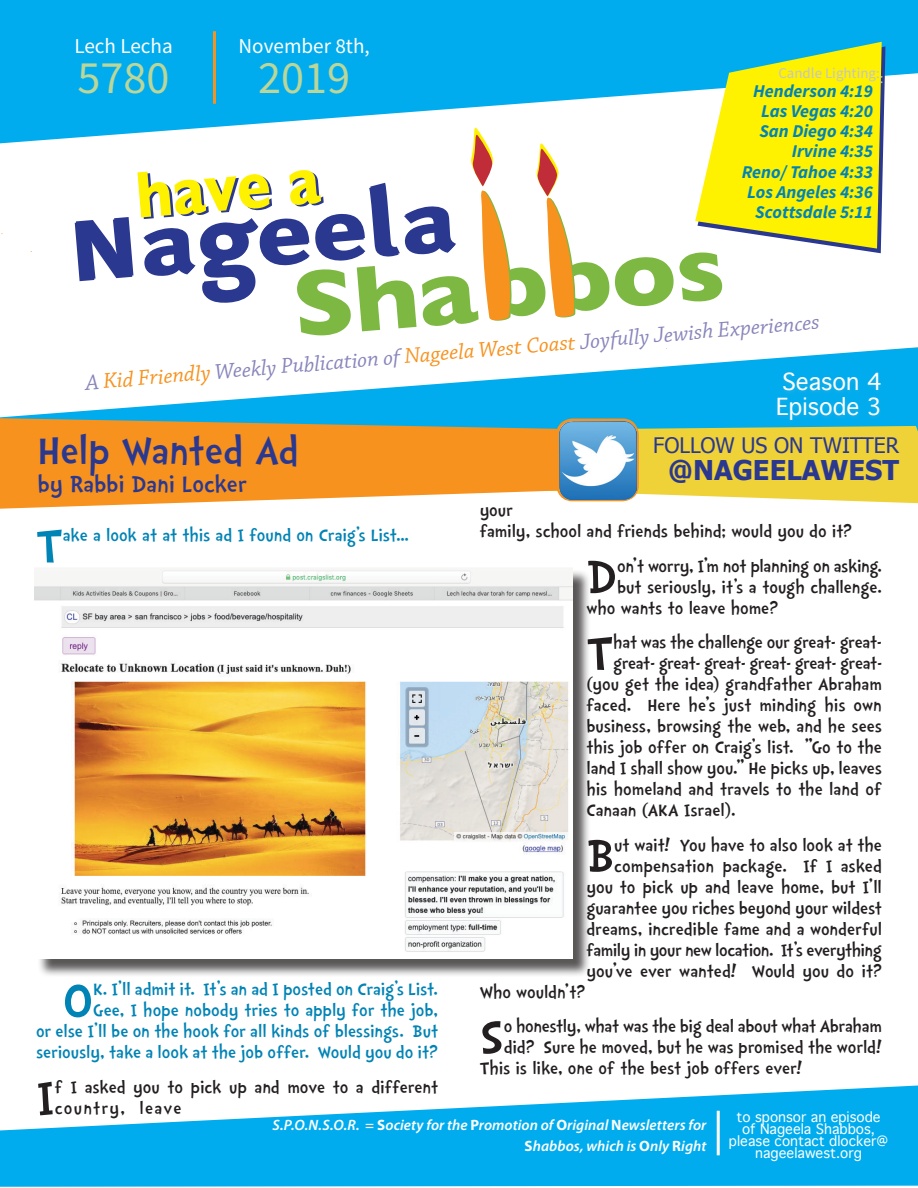
<style>
.page{position:relative;width:918px;height:1188px;background:#fff}
.page>*{position:absolute;margin:0;border:0;box-sizing:border-box;transform-origin:0 0}
.t1{font:700 66.75px "Gill Sans";color:#fff200;scale:.85 1}
.MainText{font:300 57.6px "Doctor Soos";color:#231f20}
.MainText-2{font:300 57.6px "Doctor Soos";color:#0083b5}
.MainText-3{font:300 48px "Doctor Soos";letter-spacing:-.01em;color:#2a3890}
.cover_month{font:46.35px "Source Sans Pro";color:#bcd699}
.MainText-4{font:300 28.5px "Doctor Soos";letter-spacing:-.01em;color:#2a3890}
.t2{font:700 27.15px "Tahoma";color:#2a3890}
.cover_slogan{font:italic 22.5px "Chaparral Pro";color:#8885bb}
.cover_footer-figure{font:22.5px "Geneva";color:#fff}
.t3{font:21.3px "Tahoma";color:#2a3890}
.cover_month-2{font:21.15px "Source Sans Pro";color:#fff}
.MainText-5{font:300 21px/21px "Doctor Soos";letter-spacing:-.005em;color:#231f20}
.MainText-6{font:300 21px/21px "Doctor Soos";letter-spacing:-.005em;color:#0083b5;text-align:right}
.cover_toc{font:italic 700 18px "Source Sans Pro";color:#0083b5}
.cover_footer-text{font:italic 600 15px/21px "Myriad Pro";letter-spacing:.005em;color:#fff;text-align:right}
.cover_toc-2{font:14.85px "Source Sans Pro";color:#c3c5c7}
.cover_footer-text-2{font:13.5px/12px "Geneva";color:#fff;text-align:center}
.s1{color:#f7921e}
.s2{font-weight:700;font-style:normal}
</style>
<div class="page">
<div style="left:0;top:417px;width:918px;height:9px;background:#00acee"></div>
<div style="left:0;top:0;width:918px;height:73px;background:#00acee"></div>
<svg style="left:0;top:73px;width:918px;height:343px"></svg>
<svg style="left:75px;top:217px;width:58px;height:64px"></svg>
<svg style="left:143px;top:42px;width:742px;height:293px"></svg>
<hr style="left:213px;top:31px;width:3px;height:73px;background:#f7921e">
<div style="left:774px;top:372px;width:109px;height:53px;background:#47b3da;opacity:.4"></div>
<svg style="left:0;top:1086px;width:918px;height:101px;fill:#00acee"></svg>
<svg style="left:569px;top:426px;width:349px;height:77px;background:#ebd448"></svg>
<div style="left:556px;top:419px;width:83px;height:82px;border:3px solid #f7921e;border-radius:15px"></div>
<svg style="left:0;top:418px;width:567px;height:91px;background:#e89e42"></svg>
<img style="left:559px;top:422px;width:78px;height:77px">
<hr style="left:717px;top:1111px;width:3px;height:44px;background:#fff">
<div style="left:37px;top:569px;width:554px;height:408px;background:#231f20;opacity:.75"></div>
<img style="left:35px;top:568px;width:538px;height:390px">
<p class="cover_month-2" style="left:74px;top:32px;width:100px">Lech Lecha</p>
<p class="cover_month" style="left:78px;top:49px;width:94px">5780</p>
<p class="cover_toc-2" style="left:778px;top:63px;width:103px">Candle Lighting:</p>
<p class="cover_month-2" style="left:239px;top:32px;width:133px">November 8th,</p>
<p class="cover_month" style="left:258px;top:49px;width:94px">2019</p>
<p class="cover_toc-2" style="left:782px;top:68px;width:103px">Candle Lighting:</p>
<p class="cover_toc" style="left:753px;top:79px;width:121px">Henderson 4:19</p>
<p class="cover_toc" style="left:761px;top:99px;width:113px">Las Vegas 4:20</p>
<p class="cover_toc" style="left:759px;top:119px;width:115px">San Diego 4:34</p>
<p class="cover_toc" style="left:792px;top:139px;width:83px">Irvine 4:35</p>
<p class="cover_toc" style="left:742px;top:159px;width:133px">Reno/ Tahoe 4:33</p>
<p class="cover_toc" style="left:747px;top:180px;width:127px">Los Angeles 4:36</p>
<p class="cover_toc" style="left:755px;top:200px;width:119px">Scottsdale 5:11</p>
<h1 class="t1" style="left:131px;top:143px;width:218px;rotate:-5deg">have a</h1>
<p class="cover_slogan" style="left:85px;top:372px;width:738px;rotate:-5deg">A <span class="s1">Kid Friendly</span> Weekly Publication of <span class="s1">Nageela West Coast</span> Joyfully Jewish Experiences</p>
<p class="cover_footer-figure" style="left:782px;top:369px;width:101px">Season 4</p>
<p class="cover_footer-figure" style="left:776px;top:394px;width:107px">Episode 3</p>
<p class="MainText-3" style="left:38px;top:426px;width:263px">Help Wanted Ad</p>
<p class="MainText-4" style="left:38px;top:470px;width:211px">by Rabbi Dani Locker</p>
<p class="t3" style="left:653px;top:431px;width:247px">FOLLOW US ON TWITTER</p>
<p class="t2" style="left:668px;top:451px;width:233px">@NAGEELAWEST</p>
<p class="MainText-5" style="left:480px;top:501px;width:374px">your<br>family, school and friends behind; would you do it?</p>
<p class="MainText" style="left:586px;top:548px;width:32px">D</p>
<p class="MainText-5" style="left:617px;top:556px;width:266px">on't worry, I'm not planning on asking.</p>
<p class="MainText-2" style="left:36px;top:517px;width:28px">T</p>
<p class="MainText-6" style="left:63px;top:525px;width:347px">ake a look at at this ad I found on Craig’s List…</p>
<p class="MainText-5" style="left:617px;top:577px;width:266px">but seriously, it’s a tough challenge.</p>
<p class="MainText-5" style="left:586px;top:598px;width:193px">who wants to leave home?</p>
<p class="MainText" style="left:586px;top:624px;width:28px">T</p>
<p class="MainText-5" style="left:613px;top:633px;width:270px">hat was the challenge our great- great-</p>
<p class="MainText-5" style="left:613px;top:654px;width:270px">great- great- great- great- great- great-</p>
<p class="MainText-5" style="left:586px;top:675px;width:297px">(you get the idea) grandfather Abraham</p>
<p class="MainText-5" style="left:586px;top:696px;width:297px">faced. Here he's just minding his own</p>
<p class="MainText-5" style="left:586px;top:717px;width:297px">business, browsing the web, and he sees</p>
<p class="MainText-5" style="left:586px;top:738px;width:297px">this job offer on Craig’s list. "Go to the</p>
<p class="MainText-5" style="left:586px;top:759px;width:297px">land I shall show you." He picks up, leaves</p>
<p class="MainText-5" style="left:586px;top:780px;width:297px">his homeland and travels to the land of</p>
<p class="MainText-5" style="left:586px;top:801px;width:151px">Canaan (AKA Israel).</p>
<p class="MainText" style="left:586px;top:827px;width:29px">B</p>
<p class="MainText-5" style="left:586px;top:835px;width:297px;text-align:right">ut wait! You have to also look at the compensation package. If I asked you to pick up and leave home, but I'll guarantee you riches beyond your wildest dreams, incredible fame and a wonderful family in your new location. It’s everything you've ever wanted! Would you do it?</p>
<p class="MainText-6" style="left:36px;top:980px;width:404px">K. I’ll admit it. It’s an ad I posted on Craig’s List.<br>Gee, I hope nobody tries to apply for the job,<br>or else I’ll be on the hook for all kinds of blessings. But seriously, take a look at the job offer. Would you do it?</p>
<p class="MainText" style="left:36px;top:1069px;width:20px">I</p>
<p class="MainText-5" style="left:55px;top:1077px;width:385px">f I asked you to pick up and move to a different country, leave</p>
<p class="MainText-5" style="left:480px;top:982px;width:107px">Who wouldn't?</p>
<p class="MainText" style="left:480px;top:1008px;width:26px">S</p>
<p class="MainText-5" style="left:504px;top:1017px;width:380px">o honestly, what was the big deal about what Abraham</p>
<p class="MainText-2" style="left:63px;top:971px;width:32px">O</p>
<p class="MainText-5" style="left:504px;top:1038px;width:380px">did? Sure he moved, but he was promised the world!</p>
<p class="MainText-5" style="left:480px;top:1059px;width:324px">This is like, one of the best job offers ever!</p>
<p class="cover_footer-text" style="left:273px;top:1114px;width:435px">S.P.O.N.S.O.R. = <span class="s2">S</span>ociety for the <span class="s2">P</span>romotion of <span class="s2">O</span>riginal <span class="s2">N</span>ewsletters for<br><span class="s2">S</span>habbos, which is <span class="s2">O</span>nly <span class="s2">R</span>ight</p>
<p class="cover_footer-text-2" style="left:729px;top:1111px;width:161px">to sponsor an episode of Nageela Shabbos, please contact dlocker@ nageelawest.org</p>
</div>
